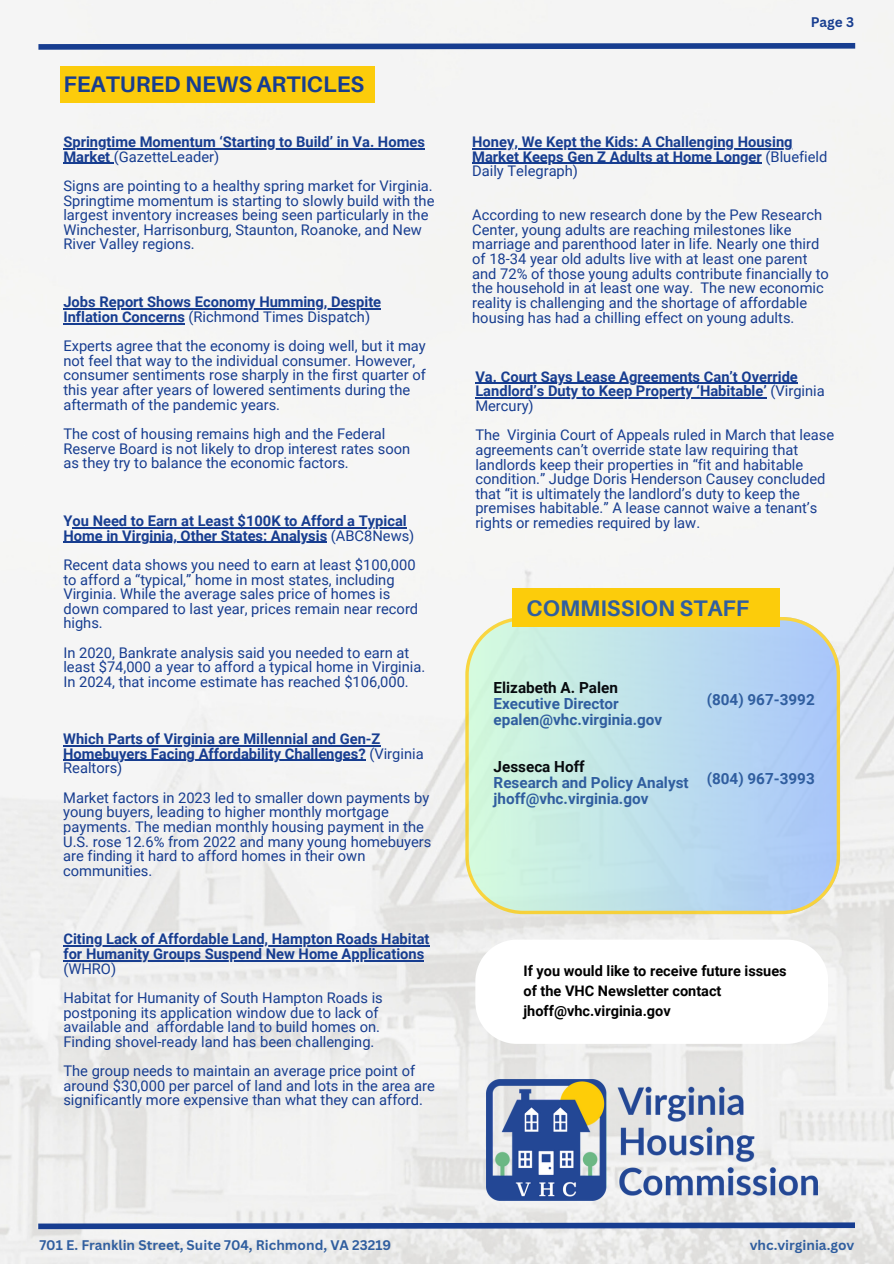
<style>
.page{position:relative;width:894px;height:1264px;background:#fff}
.page>*{position:absolute;margin:0;border:0;box-sizing:border-box;transform-origin:0 0}
.t1{font:700 22.5px "Aileron";color:#173d90}
.t2{font:700 22.5px "Aileron";color:#305e9f}
.t3{font:700 15.3px/15.8px "Roboto";color:#305e9f}
.t4{font:700 15.3px "Roboto";color:#070a0e}
.t5{font:14.7px/14.7px "Roboto";color:#173d90}
.t6{font:700 14.7px/14.7px "Roboto";color:#173d90}
.t7{font:700 14.55px/20px "Roboto";color:#000}
.t8{font:700 13.5px "Canva Sans";color:#305e9f}
.t9{font:700 13.5px "Canva Sans";color:#173d90}
.s1{font-weight:400}
</style>
<div class="page">
<img style="left:0;top:0;width:893px;height:1263px">
<svg style="left:33px;top:40px;width:827px;height:13px"></svg>
<svg style="left:33px;top:1219px;width:827px;height:12px"></svg>
<svg style="left:465px;top:617px;width:374px;height:297px;background:#c0dfe6"></svg>
<div style="left:512px;top:588px;width:267px;height:39px;background:#fccc0b"></div>
<div style="left:60px;top:66px;width:315px;height:36px;background:#fccc0b"></div>
<img style="left:486px;top:1079px;width:331px;height:121px">
<svg style="left:475px;top:939px;width:353px;height:104px"></svg>
<hr style="left:475px;top:383px;width:322px;height:1px;background:#173d90">
<hr style="left:475px;top:397px;width:291px;height:1px;background:#173d90">
<hr style="left:63px;top:308px;width:318px;height:1px;background:#173d90">
<hr style="left:63px;top:323px;width:122px;height:1px;background:#173d90">
<hr style="left:72px;top:527px;width:335px;height:1px;background:#173d90">
<hr style="left:63px;top:542px;width:264px;height:1px;background:#173d90">
<hr style="left:63px;top:745px;width:317px;height:1px;background:#173d90">
<hr style="left:63px;top:760px;width:302px;height:1px;background:#173d90">
<hr style="left:63px;top:945px;width:366px;height:1px;background:#173d90">
<hr style="left:63px;top:960px;width:361px;height:1px;background:#173d90">
<hr style="left:72px;top:148px;width:353px;height:1px;background:#173d90">
<hr style="left:63px;top:163px;width:51px;height:1px;background:#173d90">
<hr style="left:472px;top:148px;width:320px;height:1px;background:#173d90">
<hr style="left:472px;top:163px;width:289px;height:1px;background:#173d90">
<h1 class="t1" style="left:63px;top:70px;width:302px">FEATURED NEWS ARTICLES</h1>
<p class="t6" style="left:63px;top:135px;width:363px">Springtime Momentum ‘Starting to Build’ in Va. Homes<br>Market <span class="s1">(GazetteLeader)</span></p>
<p class="t5" style="left:63px;top:178px;width:372px">Signs are pointing to a healthy spring market for Virginia.<br>Springtime momentum is starting to slowly build with the largest inventory increases being seen particularly in the Winchester, Harrisonburg, Staunton, Roanoke, and New River Valley regions.</p>
<p class="t6" style="left:63px;top:295px;width:319px">Jobs Report Shows Economy Humming, Despite<br>Inflation Concerns <span class="s1">(Richmond Times Dispatch)</span></p>
<p class="t5" style="left:63px;top:339px;width:364px">Experts agree that the economy is doing well, but it may not feel that way to the individual consumer. However, consumer sentiments rose sharply in the first quarter of this year after years of lowered sentiments during the aftermath of the pandemic years.</p>
<p class="t5" style="left:63px;top:426px;width:348px">The cost of housing remains high and the Federal<br>Reserve Board is not likely to drop interest rates soon as they try to balance the economic factors.</p>
<p class="t6" style="left:63px;top:513px;width:352px">You Need to Earn at Least $100K to Afford a Typical<br>Home in Virginia, Other States: Analysis <span class="s1">(ABC8News)</span></p>
<p class="t5" style="left:63px;top:557px;width:356px">Recent data shows you need to earn at least $100,000 to afford a “typical,” home in most states, including Virginia. While the average sales price of homes is down compared to last year, prices remain near record highs.</p>
<p class="t5" style="left:63px;top:645px;width:363px">In 2020, Bankrate analysis said you needed to earn at least $74,000 a year to afford a typical home in Virginia.<br>In 2024, that income estimate has reached $106,000.</p>
<p class="t6" style="left:63px;top:731px;width:362px">Which Parts of Virginia are Millennial and Gen-Z<br>Homebuyers Facing Affordability Challenges? <span class="s1">(Virginia<br>Realtors)</span></p>
<p class="t5" style="left:63px;top:790px;width:369px">Market factors in 2023 led to smaller down payments by young buyers, leading to higher monthly mortgage payments. The median monthly housing payment in the U.S. rose 12.6% from 2022 and many young homebuyers are finding it hard to afford homes in their own communities.</p>
<p class="t6" style="left:63px;top:932px;width:367px">Citing Lack of Affordable Land, Hampton Roads Habitat for Humanity Groups Suspend New Home Applications</p>
<p class="t5" style="left:63px;top:953px;width:321px;line-height:29.2px">(WHRO)<br>Habitat for Humanity of South Hampton Roads is</p>
<p class="t5" style="left:63px;top:1005px;width:318px;text-align:justify">postponing its application window due to lack of available and affordable land to build homes on.<br>Finding shovel-ready land has been challenging.</p>
<p class="t5" style="left:63px;top:1063px;width:373px">The group needs to maintain an average price point of around $30,000 per parcel of land and lots in the area are significantly more expensive than what they can afford.</p>
<p class="t9" style="left:810px;top:13px;width:45px">Page 3</p>
<p class="t6" style="left:472px;top:135px;width:356px">Honey, We Kept the Kids: A Challenging Housing<br>Market Keeps Gen Z Adults at Home Longer <span class="s1">(Bluefield<br>Daily Telegraph)</span></p>
<p class="t5" style="left:472px;top:208px;width:358px">According to new research done by the Pew Research Center, young adults are reaching milestones like marriage and parenthood later in life. Nearly one third of 18-34 year old adults live with at least one parent and 72% of those young adults contribute financially to the household in at least one way. The new economic reality is challenging and the shortage of affordable housing has had a chilling effect on young adults.</p>
<p class="t6" style="left:475px;top:369px;width:351px">Va. Court Says Lease Agreements Can’t Override<br>Landlord’s Duty to Keep Property ‘Habitable’ <span class="s1">(Virginia<br>Mercury)</span></p>
<p class="t5" style="left:475px;top:428px;width:360px">The Virginia Court of Appeals ruled in March that lease agreements can’t override state law requiring that landlords keep their properties in “fit and habitable condition.” Judge Doris Henderson Causey concluded that “it is ultimately the landlord’s duty to keep the premises habitable.” A lease cannot waive a tenant’s rights or remedies required by law.</p>
<h1 class="t2" style="left:526px;top:594px;width:224px">COMMISSION STAFF</h1>
<p class="t4" style="left:493px;top:679px;width:126px">Elizabeth A. Palen</p>
<p class="t3" style="left:493px;top:696px;width:170px">Executive Director epalen@vhc.virginia.gov</p>
<p class="t4" style="left:493px;top:758px;width:92px">Jesseca Hoff</p>
<p class="t3" style="left:493px;top:774px;width:196px">Research and Policy Analyst jhoff@vhc.virginia.gov</p>
<p class="t3" style="left:706px;top:692px;width:109px">(804) 967-3992</p>
<p class="t3" style="left:706px;top:770px;width:109px">(804) 967-3993</p>
<p class="t7" style="left:523px;top:961px;width:264px">If you would like to receive future issues of the VHC Newsletter contact jhoff@vhc.virginia.gov</p>
<p class="t8" style="left:39px;top:1235px;width:353px">701 E. Franklin Street, Suite 704, Richmond, VA 23219</p>
<p class="t8" style="left:749px;top:1235px;width:106px">vhc.virginia.gov</p>
</div>
